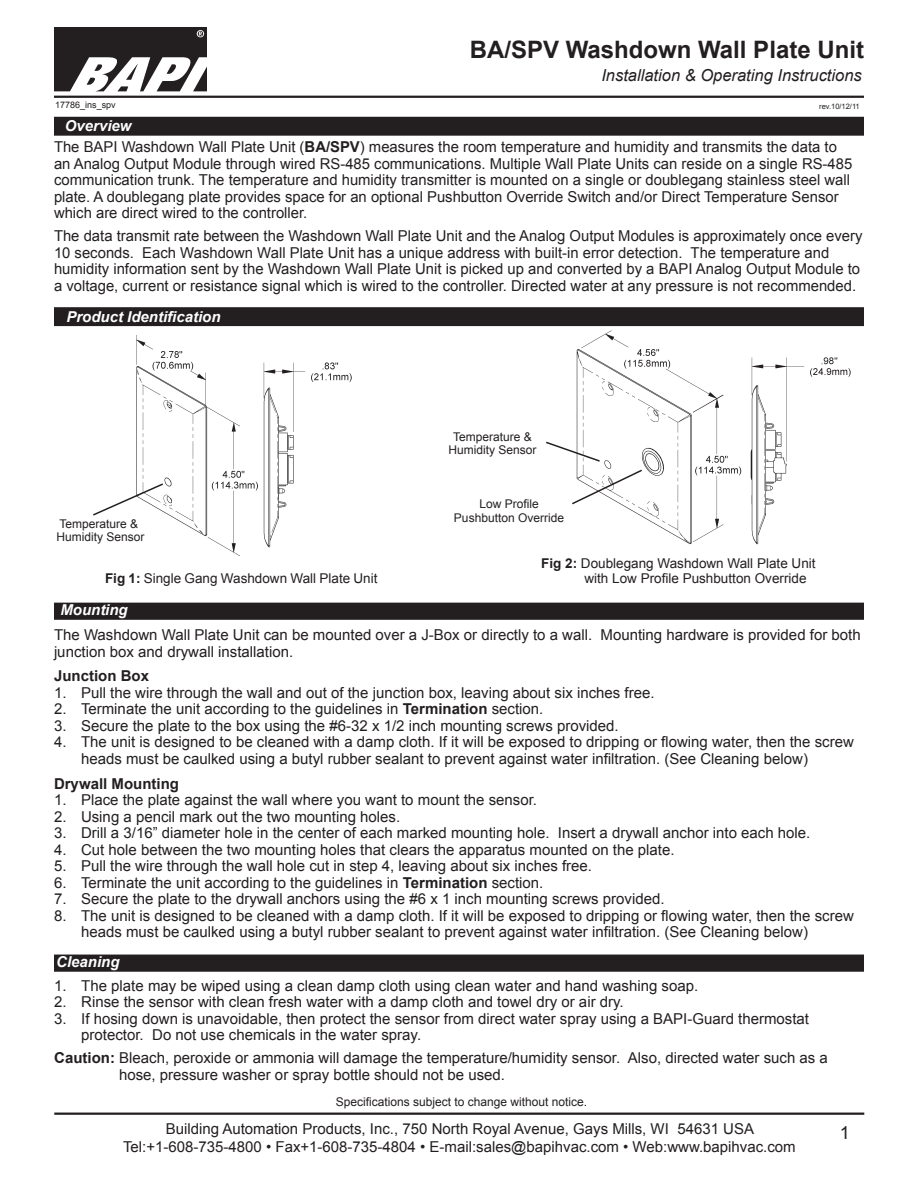
<style>
.page{position:relative;width:918px;height:1188px;background:#fff}
.page>*{position:absolute;margin:0;border:0;box-sizing:border-box;transform-origin:0 0}
.Datasheet_Title_1{font:700 24px "Arial";color:#231f20}
.t1{font:18px "Arial";color:#231f20}
.Datasheet_Title_2{font:italic 16.5px "Arial";color:#231f20}
.t2{font:15px/16.5px "Arial";color:#231f20}
.t3{font:italic 700 15px "Arial";color:#fff}
.t4{font:700 15px "Arial";color:#231f20}
.t5{font:13.5px/15px "Arial";color:#231f20}
.t6{font:12px/13.5px "Arial";color:#231f20;text-align:center}
.Doc_Info_-_filename{font:9px "Arial";color:#231f20}
.t7{font:7.5px "Arial";color:#231f20}
.s1{font-weight:700}
</style>
<div class="page">
<hr style="left:54px;top:1113px;width:810px;height:2px;background:#231f20">
<img style="left:54px;top:27px;width:152px;height:64px">
<hr style="left:54px;top:96px;width:810px;height:2px;background:#231f20">
<img style="left:576px;top:331px;width:275px;height:214px">
<div style="left:55px;top:118px;width:808px;height:17px;background:#231f20"></div>
<div style="left:54px;top:117px;width:810px;height:19px;border:2px solid #231f20"></div>
<div style="left:55px;top:603px;width:808px;height:16px;background:#231f20"></div>
<div style="left:54px;top:603px;width:810px;height:17px;border:2px solid #231f20"></div>
<div style="left:55px;top:308px;width:808px;height:17px;background:#231f20"></div>
<div style="left:54px;top:307px;width:810px;height:19px;border:2px solid #231f20"></div>
<img style="left:136px;top:335px;width:216px;height:221px">
<svg style="left:93px;top:482px;width:72px;height:35px"></svg>
<div style="left:55px;top:955px;width:808px;height:16px;background:#231f20"></div>
<div style="left:54px;top:955px;width:810px;height:17px;border:2px solid #231f20"></div>
<svg style="left:546px;top:440px;width:98px;height:66px"></svg>
<p class="Datasheet_Title_1" style="left:470px;top:33px;width:396px">BA/SPV Washdown Wall Plate Unit</p>
<p class="Datasheet_Title_2" style="left:601px;top:64px;width:262px">Installation &amp; Operating Instructions</p>
<p class="Doc_Info_-_filename" style="left:55px;top:98px;width:62px">17786_ins_spv</p>
<p class="t7" style="left:819px;top:101px;width:42px">rev.10/12/11</p>
<p class="t2" style="left:54px;top:139px;width:800px">The BAPI Washdown Wall Plate Unit (<span class="s1">BA/SPV</span>) measures the room temperature and humidity and transmits the data to an Analog Output Module through wired RS-485 communications. Multiple Wall Plate Units can reside on a single RS-485 communication trunk. The temperature and humidity transmitter is mounted on a single or doublegang stainless steel wall plate. A doublegang plate provides space for an optional Pushbutton Override Switch and/or Direct Temperature Sensor which are direct wired to the controller.</p>
<p class="t2" style="left:54px;top:228px;width:810px">The data transmit rate between the Washdown Wall Plate Unit and the Analog Output Modules is approximately once every 10 seconds. Each Washdown Wall Plate Unit has a unique address with built-in error detection. The temperature and humidity information sent by the Washdown Wall Plate Unit is picked up and converted by a BAPI Analog Output Module to a voltage, current or resistance signal which is wired to the controller. Directed water at any pressure is not recommended.</p>
<p class="t3" style="left:65px;top:116px;width:68px">Overview</p>
<p class="t3" style="left:66px;top:307px;width:156px">Product Identification</p>
<p class="t6" style="left:60px;top:517px;width:80px">Temperature &amp;</p>
<p class="t6" style="left:56px;top:530px;width:90px">Humidity Sensor</p>
<p class="t5" style="left:105px;top:571px;width:274px"><span class="s1">Fig 1:</span> Single Gang Washdown Wall Plate Unit</p>
<p class="t6" style="left:453px;top:430px;width:80px">Temperature &amp;</p>
<p class="t6" style="left:448px;top:443px;width:90px">Humidity Sensor</p>
<p class="t6" style="left:454px;top:497px;width:112px">Low Profile<br>Pushbutton Override</p>
<p class="t5" style="left:584px;top:556px;width:233px;text-indent:-43px"><span class="s1">Fig 2:</span> Doublegang Washdown Wall Plate Unit with Low Profile Pushbutton Override</p>
<p class="t3" style="left:60px;top:600px;width:69px">Mounting</p>
<p class="t2" style="left:54px;top:627px;width:808px">The Washdown Wall Plate Unit can be mounted over a J-Box or directly to a wall. Mounting hardware is provided for both junction box and drywall installation.</p>
<p class="t4" style="left:54px;top:666px;width:97px">Junction Box</p>
<p class="t2" style="left:54px;top:685px;width:602px">1. Pull the wire through the wall and out of the junction box, leaving about six inches free.</p>
<p class="t2" style="left:54px;top:701px;width:491px">2. Terminate the unit according to the guidelines in <span class="s1">Termination</span> section.</p>
<p class="t2" style="left:54px;top:718px;width:566px">3. Secure the plate to the box using the #6-32 x 1/2 inch mounting screws provided.</p>
<p class="t2" style="left:81px;top:734px;width:774px;text-indent:-27px">4. The unit is designed to be cleaned with a damp cloth. If it will be exposed to dripping or flowing water, then the screw heads must be caulked using a butyl rubber sealant to prevent against water infiltration. (See Cleaning below)</p>
<p class="t4" style="left:54px;top:773px;width:127px">Drywall Mounting</p>
<p class="t2" style="left:54px;top:792px;width:485px">1. Place the plate against the wall where you want to mount the sensor.</p>
<p class="t2" style="left:54px;top:808px;width:348px">2. Using a pencil mark out the two mounting holes.</p>
<p class="t2" style="left:54px;top:825px;width:758px">3. Drill a 3/16” diameter hole in the center of each marked mounting hole. Insert a drywall anchor into each hole.</p>
<p class="t2" style="left:54px;top:841px;width:622px">4. Cut hole between the two mounting holes that clears the apparatus mounted on the plate.</p>
<p class="t2" style="left:54px;top:858px;width:540px">5. Pull the wire through the wall hole cut in step 4, leaving about six inches free.</p>
<p class="t2" style="left:54px;top:874px;width:491px">6. Terminate the unit according to the guidelines in <span class="s1">Termination</span> section.</p>
<p class="t2" style="left:54px;top:891px;width:612px">7. Secure the plate to the drywall anchors using the #6 x 1 inch mounting screws provided.</p>
<p class="t2" style="left:81px;top:907px;width:774px;text-indent:-27px">8. The unit is designed to be cleaned with a damp cloth. If it will be exposed to dripping or flowing water, then the screw heads must be caulked using a butyl rubber sealant to prevent against water infiltration. (See Cleaning below)</p>
<p class="t3" style="left:56px;top:952px;width:65px">Cleaning</p>
<p class="t2" style="left:54px;top:977px;width:645px">1. The plate may be wiped using a clean damp cloth using clean water and hand washing soap.</p>
<p class="t2" style="left:54px;top:994px;width:571px">2. Rinse the sensor with clean fresh water with a damp cloth and towel dry or air dry.</p>
<p class="t2" style="left:81px;top:1010px;width:729px;text-indent:-27px">3. If hosing down is unavoidable, then protect the sensor from direct water spray using a BAPI-Guard thermostat protector. Do not use chemicals in the water spray.</p>
<p class="t2" style="left:119px;top:1050px;width:710px;text-indent:-65px"><span class="s1">Caution:</span> Bleach, peroxide or ammonia will damage the temperature/humidity sensor. Also, directed water such as a hose, pressure washer or spray bottle should not be used.</p>
<p class="t6" style="left:336px;top:1095px;width:253px">Specifications subject to change without notice.</p>
<p class="t2" style="left:166px;top:1120px;width:590px">Building Automation Products, Inc., 750 North Royal Avenue, Gays Mills, WI 54631 USA</p>
<p class="t2" style="left:123px;top:1138px;width:674px">Tel:+1-608-735-4800 • Fax+1-608-735-4804 • E-mail:sales@bapihvac.com • Web:www.bapihvac.com</p>
<p class="t1" style="left:840px;top:1121px;width:12px">1</p>
</div>
